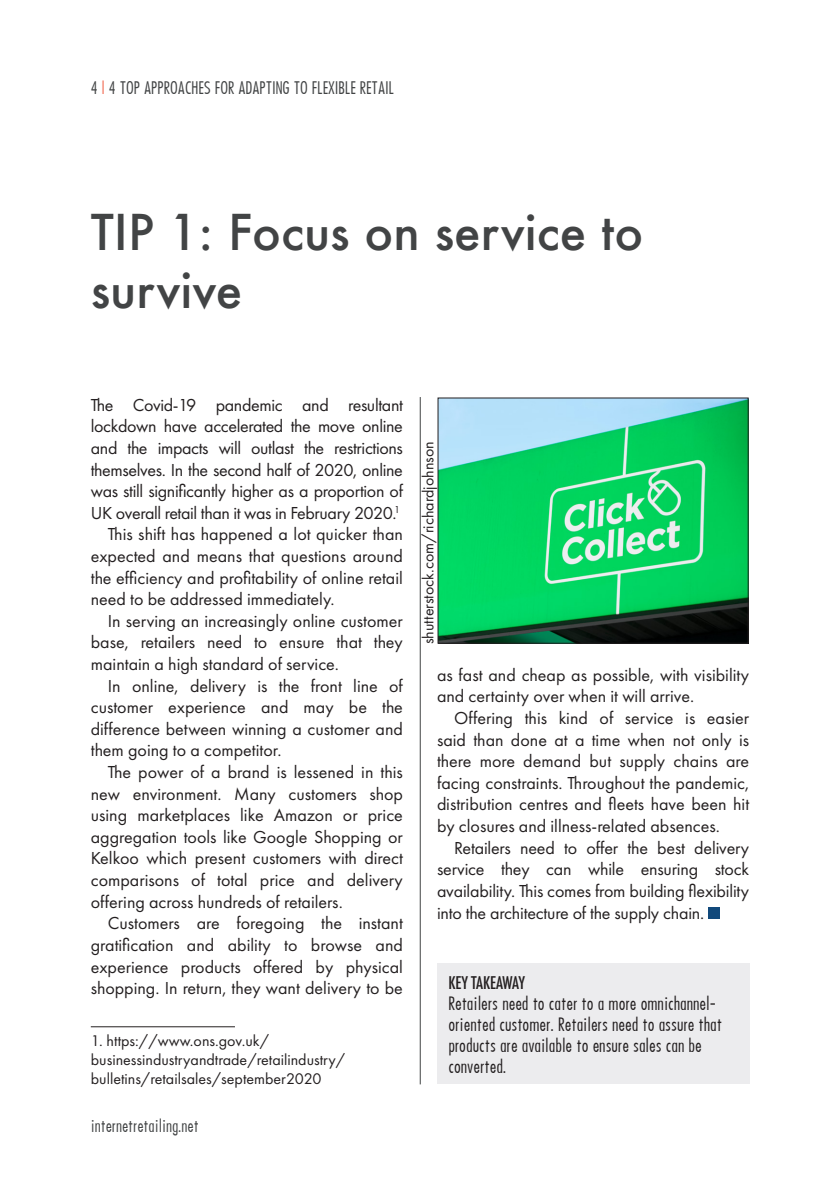
<style>
.page{position:relative;width:840px;height:1191px;background:#fff}
.page>*{position:absolute;margin:0;border:0;box-sizing:border-box;transform-origin:0 0}
.title_headline{font:500 48px/57.6px "Futura";color:#424445}
.title_headline-2{font:18px/21.6px "Futura PT";color:#231f20;text-align:justify}
.t1{font:500 17px/21px "Futura Cond";color:#231f20}
.t2{font:500 condensed 17px "Futura";letter-spacing:-.01em;color:#231f20}
.title_headline-3{font:16px/19.2px "Futura PT";color:#231f20}
.t3{font:500 16px "Futura Cond";color:#424445}
.s1{color:#f26b54}
</style>
<div class="page">
<hr style="left:91px;top:1026px;width:144px;height:1px;background:#231f20">
<div style="left:707px;top:907px;width:12px;height:11px;background:#11497b"></div>
<hr style="left:419px;top:397px;width:1px;height:687px;background:#424445">
<div style="left:437px;top:963px;width:311px;height:121px;background:#ececee"></div>
<img style="left:439px;top:400px;width:307px;height:241px">
<div style="left:437px;top:398px;width:311px;height:245px;border:1px solid #231f20"></div>
<p class="t3" style="left:91px;top:78px;width:304px">4 <span class="s1">l</span> 4 TOP APPROACHES FOR ADAPTING TO FLEXIBLE RETAIL</p>
<p class="title_headline" style="left:91px;top:203px;width:554px">TIP 1: Focus on service to survive</p>
<p class="title_headline-2" style="left:91px;top:394px;width:313px">The Covid-19 pandemic and resultant lockdown have accelerated the move online and the impacts will outlast the restrictions themselves. In the second half of 2020, online was still significantly higher as a proportion of UK overall retail than it was in February 2020.<sup>1</sup></p>
<p class="title_headline-2" style="left:91px;top:523px;width:313px;text-indent:17px">This shift has happened a lot quicker than expected and means that questions around the efficiency and profitability of online retail need to be addressed immediately.</p>
<p class="title_headline-2" style="left:91px;top:610px;width:313px;text-indent:17px">In serving an increasingly online customer base, retailers need to ensure that they maintain a high standard of service.</p>
<p class="title_headline-2" style="left:91px;top:674px;width:313px;text-indent:17px">In online, delivery is the front line of customer experience and may be the difference between winning a customer and them going to a competitor.</p>
<p class="title_headline-2" style="left:91px;top:761px;width:313px;text-indent:17px">The power of a brand is lessened in this new environment. Many customers shop using marketplaces like Amazon or price aggregation tools like Google Shopping or Kelkoo which present customers with direct comparisons of total price and delivery offering across hundreds of retailers.</p>
<p class="title_headline-2" style="left:91px;top:912px;width:313px;text-indent:17px">Customers are foregoing the instant gratification and ability to browse and experience products offered by physical shopping. In return, they want delivery to be</p>
<p class="title_headline-3" style="left:91px;top:1031px;width:256px">1. https://www.ons.gov.uk/ businessindustryandtrade/retailindustry/ bulletins/retailsales/september2020</p>
<p class="t3" style="left:91px;top:1115px;width:109px">internetretailing.net</p>
<p class="title_headline-3" style="left:418px;top:644px;width:204px;rotate:-90deg">shutterstock.com/richardjohnson</p>
<p class="title_headline-2" style="left:437px;top:664px;width:313px">as fast and cheap as possible, with visibility and certainty over when it will arrive.</p>
<p class="title_headline-2" style="left:437px;top:707px;width:313px;text-indent:17px">Offering this kind of service is easier said than done at a time when not only is there more demand but supply chains are facing constraints. Throughout the pandemic, distribution centres and fleets have been hit by closures and illness-related absences.</p>
<p class="title_headline-2" style="left:437px;top:836px;width:313px;text-indent:17px">Retailers need to offer the best delivery service they can while ensuring stock availability. This comes from building flexibility into the architecture of the supply chain.</p>
<p class="t2" style="left:448px;top:971px;width:78px">KEY TAKEAWAY</p>
<p class="t1" style="left:448px;top:993px;width:275px">Retailers need to cater to a more omnichannel&shy;oriented customer. Retailers need to assure that products are available to ensure sales can be converted.</p>
</div>
